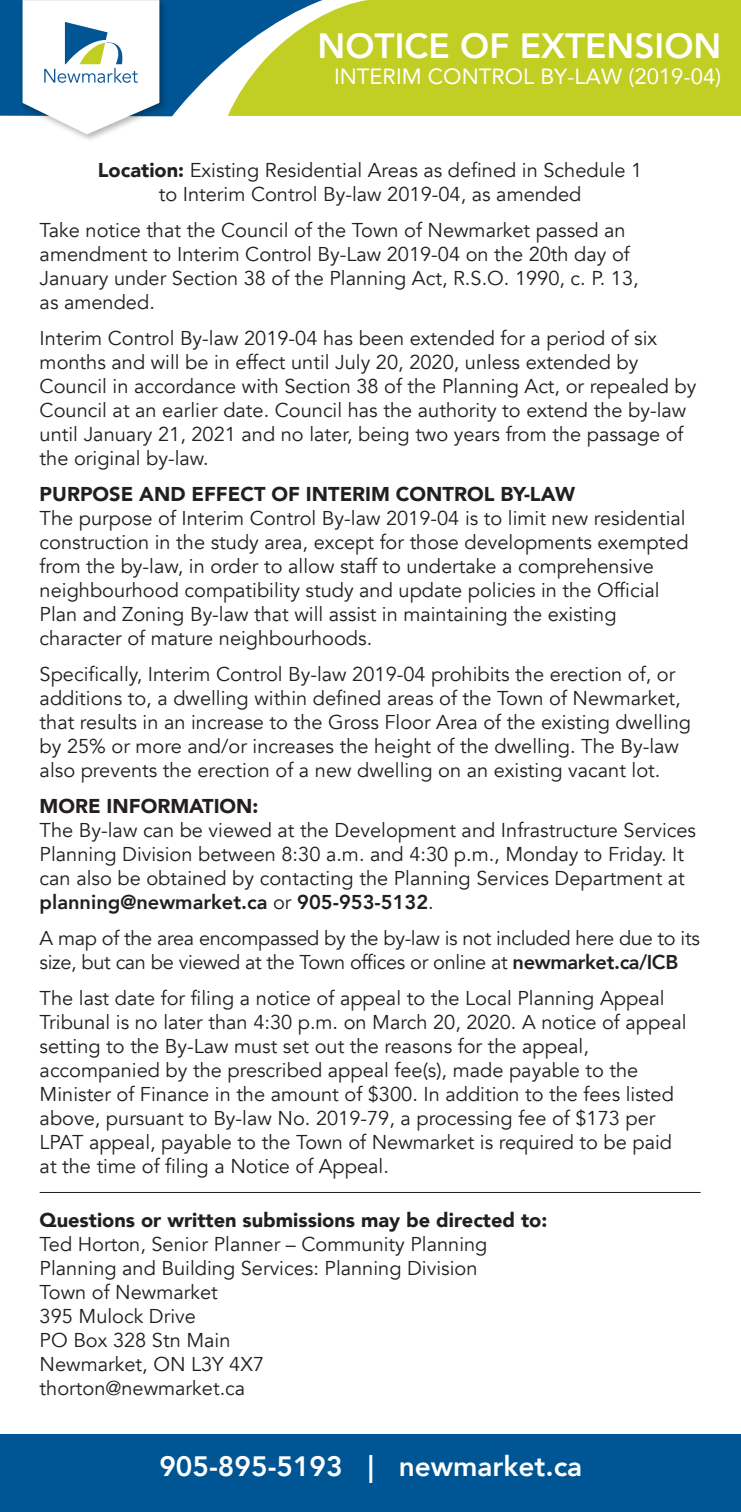
<style>
.page{position:relative;width:741px;height:1512px;background:#fff}
.page>*{position:absolute;margin:0;border:0;box-sizing:border-box;transform-origin:0 0}
.t1{font:800 35px "Avenir";color:#fff}
.t2{font:800 28px "Avenir";color:#fff}
.t3{font:22px "Avenir";color:#fff}
.t4{font:20px/24px "Avenir";color:#231f20}
.t5{font:20px/24px "Avenir";letter-spacing:-.02em;color:#231f20}
.t6{font:900 20px "Avenir";color:#231f20}
.t7{font:800 20px "Avenir";color:#fff}
.s1{font-weight:900}
.s2{font-weight:800}
</style>
<div class="page">
<div style="left:323px;top:0;width:418px;height:116px;background:#c1ce23"></div>
<svg style="left:0;top:0;width:323px;height:134px"></svg>
<div style="left:0;top:1435px;width:741px;height:77px;background:#005594"></div>
<hr style="left:40px;top:1192px;width:661px;height:1px;background:#231f20">
<h1 class="t1" style="left:318px;top:19px;width:405px">NOTICE OF EXTENSION</h1>
<p class="t3" style="left:334px;top:59px;width:389px">INTERIM CONTROL BY-LAW (2019-04)</p>
<p class="t4" style="left:98px;top:158px;width:546px;text-align:center"><span class="s1">Location:</span> Existing Residential Areas as defined in Schedule 1 to Interim Control By-law 2019-04, as amended</p>
<p class="t4" style="left:40px;top:218px;width:601px">Take notice that the Council of the Town of Newmarket passed an amendment to Interim Control By-Law 2019-04 on the 20th day of January under Section 38 of the Planning Act, R.S.O. 1990, c. P. 13, as amended.</p>
<p class="t4" style="left:40px;top:326px;width:658px">Interim Control By-law 2019-04 has been extended for a period of six months and will be in effect until July 20, 2020, unless extended by Council in accordance with Section 38 of the Planning Act, or repealed by Council at an earlier date. Council has the authority to extend the by-law until January 21, 2021 and no later, being two years from the passage of the original by-law.</p>
<p class="t6" style="left:40px;top:476px;width:537px">PURPOSE AND EFFECT OF INTERIM CONTROL BY-LAW</p>
<p class="t4" style="left:40px;top:506px;width:650px">The purpose of Interim Control By-law 2019-04 is to limit new residential construction in the study area, except for those developments exempted from the by-law, in order to allow staff to undertake a comprehensive neighbourhood compatibility study and update policies in the Official Plan and Zoning By-law that will assist in maintaining the existing character of mature neighbourhoods.</p>
<p class="t4" style="left:40px;top:662px;width:653px">Specifically, Interim Control By-law 2019-04 prohibits the erection of, or additions to, a dwelling within defined areas of the Town of Newmarket, that results in an increase to the Gross Floor Area of the existing dwelling by 25% or more and/or increases the height of the dwelling. The By-law also prevents the erection of a new dwelling on an existing vacant lot.</p>
<p class="t6" style="left:40px;top:788px;width:220px">MORE INFORMATION:</p>
<p class="t4" style="left:40px;top:818px;width:658px">The By-law can be viewed at the Development and Infrastructure Services Planning Division between 8:30 a.m. and 4:30 p.m., Monday to Friday. It can also be obtained by contacting the Planning Services Department at <span class="s2">planning@newmarket.ca</span> or <span class="s2">905-953-5132</span>.</p>
<p class="t5" style="left:40px;top:926px;width:662px">A map of the area encompassed by the by-law is not included here due to its size, but can be viewed at the Town offices or online at <span class="s2">newmarket.ca/ICB</span></p>
<p class="t4" style="left:40px;top:986px;width:648px">The last date for filing a notice of appeal to the Local Planning Appeal Tribunal is no later than 4:30 p.m. on March 20, 2020. A notice of appeal setting to the By-Law must set out the reasons for the appeal, accompanied by the prescribed appeal fee(s), made payable to the Minister of Finance in the amount of $300. In addition to the fees listed above, pursuant to By-law No. 2019-79, a processing fee of $173 per LPAT appeal, payable to the Town of Newmarket is required to be paid at the time of filing a Notice of Appeal.</p>
<p class="t6" style="left:40px;top:1202px;width:509px">Questions or written submissions may be directed to:</p>
<p class="t4" style="left:40px;top:1232px;width:449px">Ted Horton, Senior Planner – Community Planning<br>Planning and Building Services: Planning Division<br>Town of Newmarket<br>395 Mulock Drive<br>PO Box 328 Stn Main<br>Newmarket, ON L3Y 4X7<br>thorton@newmarket.ca</p>
<p class="t7" style="left:178px;top:1447px;width:388px">For more information, call 905-895-5193.</p>
<h2 class="t2" style="left:159px;top:1444px;width:424px">905-895-5193 | newmarket.ca</h2>
</div>
